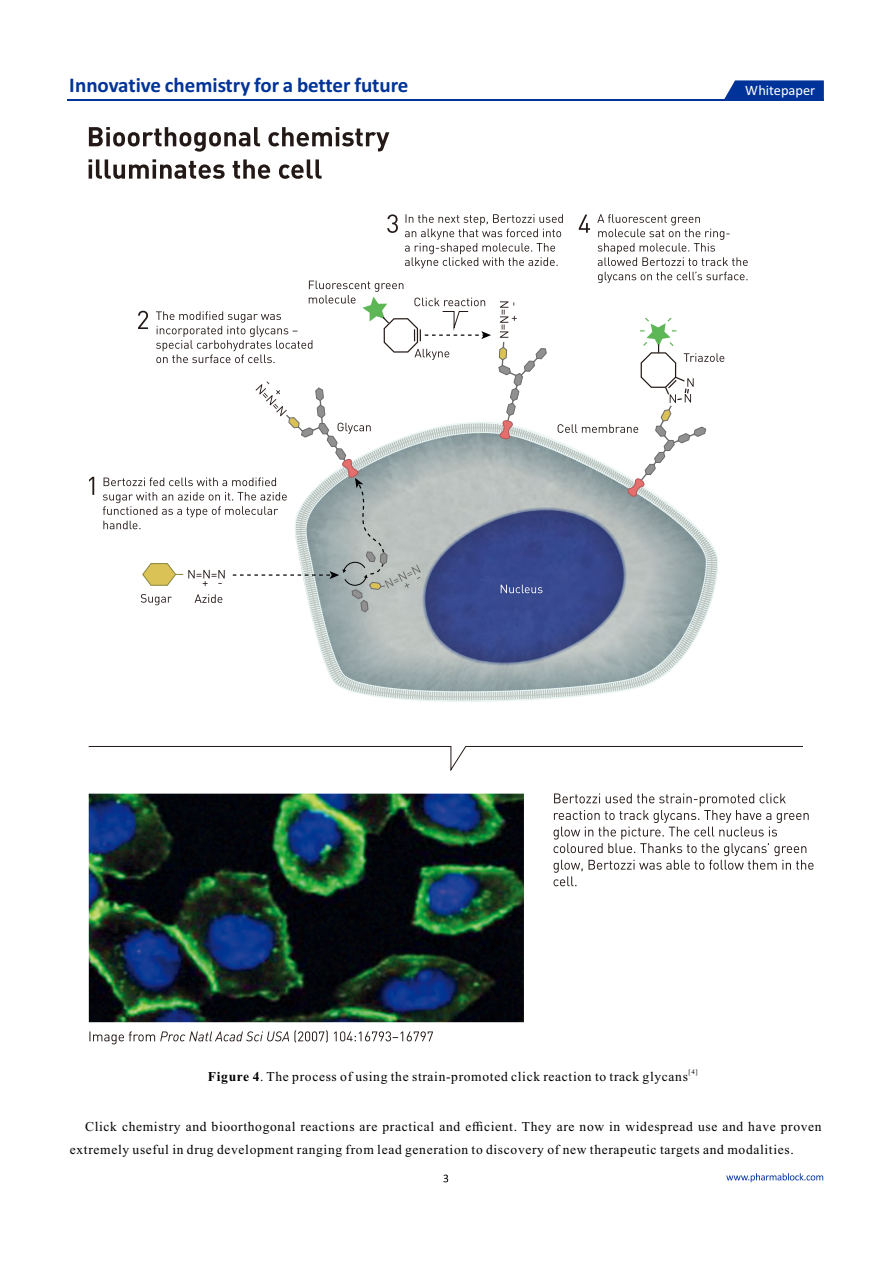
<style>
.page{position:relative;width:893px;height:1263px;background:#fff}
.page>*{position:absolute;margin:0;border:0;box-sizing:border-box;transform-origin:0 0}
.t1{font:700 21px "Calibri";color:#039}
.t2{font:14.4px "Calibri";color:#fff}
.t3{font:13.5px/23.2px "Times New Roman";letter-spacing:.05em;color:#000}
.t4{font:6.75px "Times New Roman";color:#000}
.s1{font-weight:700}
</style>
<div class="page">
<svg style="left:443px;top:1174px;width:5px;height:8px"></svg>
<svg style="left:726px;top:1173px;width:97px;height:9px"></svg>
<hr style="left:68px;top:99px;width:756px;height:1px;background:#039">
<svg style="left:724px;top:80px;width:100px;height:19px;background:#1443a1"></svg>
<svg style="left:358px;top:421px;width:360px;height:281px"></svg>
<svg style="left:310px;top:432px;width:397px;height:261px;background:#8995ac"></svg>
<svg style="left:498px;top:301px;width:49px;height:139px"></svg>
<svg style="left:558px;top:317px;width:166px;height:204px"></svg>
<svg style="left:501px;top:585px;width:41px;height:8px"></svg>
<svg style="left:89px;top:127px;width:300px;height:25px"></svg>
<svg style="left:89px;top:159px;width:233px;height:20px"></svg>
<svg style="left:89px;top:477px;width:5px;height:18px"></svg>
<svg style="left:138px;top:311px;width:10px;height:18px"></svg>
<svg style="left:387px;top:214px;width:11px;height:19px"></svg>
<svg style="left:579px;top:215px;width:11px;height:18px"></svg>
<svg style="left:88px;top:746px;width:715px;height:26px"></svg>
<svg style="left:103px;top:381px;width:318px;height:232px"></svg>
<svg style="left:405px;top:214px;width:158px;height:54px"></svg>
<svg style="left:597px;top:214px;width:151px;height:52px"></svg>
<svg style="left:598px;top:272px;width:149px;height:11px"></svg>
<svg style="left:553px;top:793px;width:261px;height:93px"></svg>
<img style="left:89px;top:794px;width:435px;height:228px">
<svg style="left:89px;top:1030px;width:344px;height:14px"></svg>
<svg style="left:156px;top:281px;width:335px;height:82px"></svg>
<h1 class="t1" style="left:69px;top:77px;width:341px">Innovative chemistry for a better future</h1>
<p class="t2" style="left:745px;top:84px;width:72px">Whitepaper</p>
<p class="t4" style="left:689px;top:1069px;width:11px">[4]</p>
<p class="t3" style="left:208px;top:1066px;width:481px"><span class="s1">Figure 4</span>. The process of using the strain-promoted click reaction to track glycans</p>
<p class="t3" style="left:70px;top:1116px;width:753px;text-indent:15px">Click chemistry and bioorthogonal reactions are practical and efficient. They are now in widespread use and have proven extremely useful in drug development ranging from lead generation to discovery of new therapeutic targets and modalities.</p>
</div>
